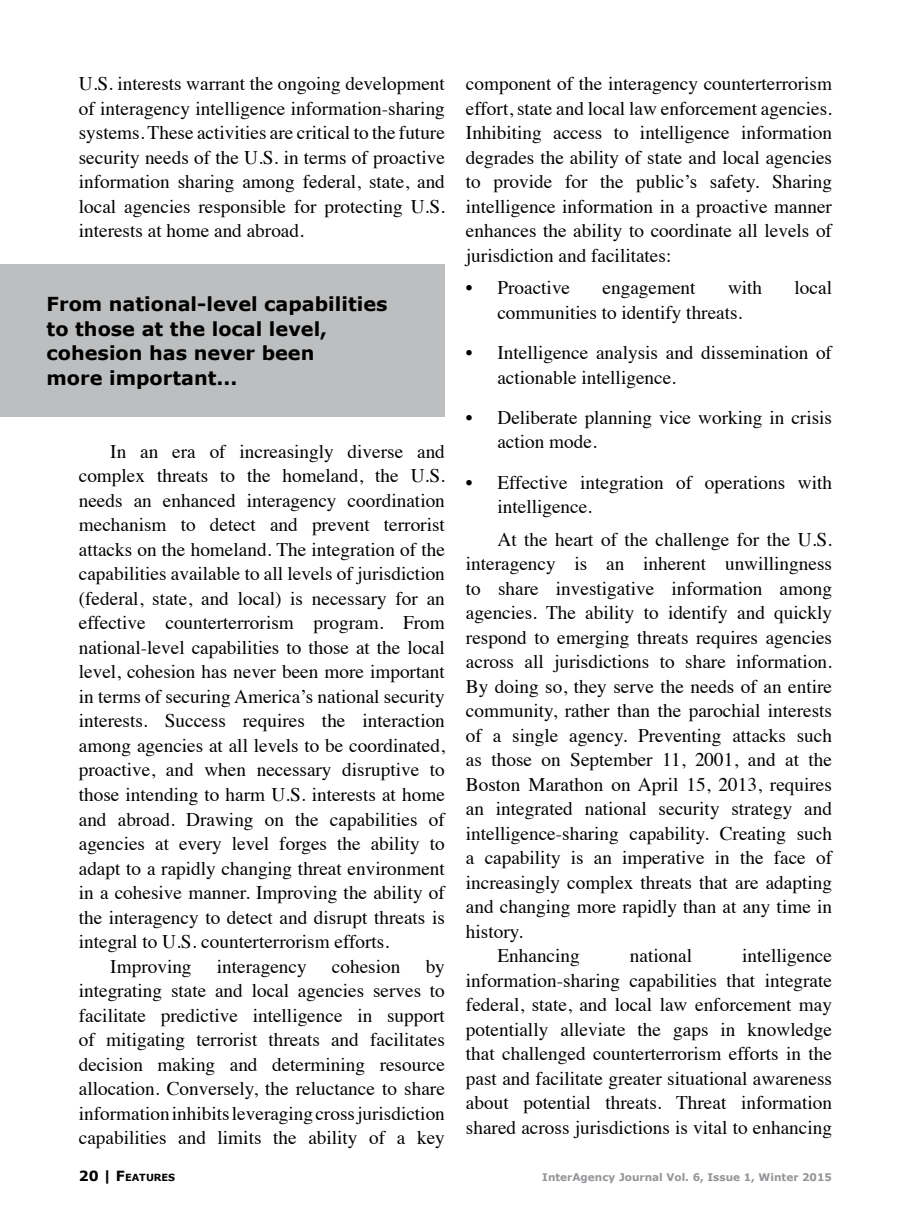
<style>
.page{position:relative;width:914px;height:1229px;background:#fff}
.page>*{position:absolute;margin:0;border:0;box-sizing:border-box;transform-origin:0 0}
.t1{font:19.25px/24.5px "Times";color:#000;text-align:justify}
.t2{font:700 19.25px/24.5px "Verdana";color:#000}
.t3{font:700 10.5px "Verdana";color:#939598}
.t4{font:700 9.8px "Verdana";color:#000}
.s1{font-size:14px}
</style>
<div class="page">
<div style="left:0;top:264px;width:445px;height:152px;background:#bcbec0"></div>
<p class="t1" style="left:79px;top:70px;width:367px">U.S. interests warrant the ongoing development of interagency intelligence information-sharing systems. These activities are critical to the future security needs of the U.S. in terms of proactive information sharing among federal, state, and local agencies responsible for protecting U.S. interests at home and abroad.</p>
<p class="t2" style="left:47px;top:291px;width:342px">From national-level capabilities to those at the local level, cohesion has never been<br>more important...</p>
<p class="t1" style="left:110px;top:437px;width:336px">In an era of increasingly diverse and</p>
<p class="t1" style="left:79px;top:462px;width:367px">complex threats to the homeland, the U.S.</p>
<p class="t1" style="left:79px;top:486px;width:367px">needs an enhanced interagency coordination</p>
<p class="t1" style="left:79px;top:511px;width:367px">mechanism to detect and prevent terrorist</p>
<p class="t1" style="left:79px;top:535px;width:367px">attacks on the homeland. The integration of the</p>
<p class="t1" style="left:79px;top:560px;width:367px">capabilities available to all levels of jurisdiction</p>
<p class="t1" style="left:79px;top:584px;width:367px">(federal, state, and local) is necessary for an</p>
<p class="t1" style="left:79px;top:609px;width:367px">effective counterterrorism program. From</p>
<p class="t1" style="left:79px;top:633px;width:367px">national-level capabilities to those at the local</p>
<p class="t1" style="left:79px;top:658px;width:367px">level, cohesion has never been more important</p>
<p class="t1" style="left:79px;top:682px;width:367px">in terms of securing America’s national security</p>
<p class="t1" style="left:79px;top:707px;width:367px">interests. Success requires the interaction</p>
<p class="t1" style="left:79px;top:731px;width:367px">among agencies at all levels to be coordinated,</p>
<p class="t1" style="left:79px;top:756px;width:367px">proactive, and when necessary disruptive to</p>
<p class="t1" style="left:79px;top:780px;width:367px">those intending to harm U.S. interests at home</p>
<p class="t1" style="left:79px;top:805px;width:367px">and abroad. Drawing on the capabilities of</p>
<p class="t1" style="left:79px;top:829px;width:367px">agencies at every level forges the ability to</p>
<p class="t1" style="left:79px;top:854px;width:367px">adapt to a rapidly changing threat environment</p>
<p class="t1" style="left:79px;top:878px;width:367px">in a cohesive manner. Improving the ability of</p>
<p class="t1" style="left:79px;top:903px;width:367px">the interagency to detect and disrupt threats is</p>
<p class="t1" style="left:79px;top:927px;width:312px">integral to U.S. counterterrorism efforts.</p>
<p class="t1" style="left:110px;top:952px;width:83px">Improving</p>
<p class="t1" style="left:217px;top:952px;width:91px">interagency</p>
<p class="t1" style="left:332px;top:952px;width:70px">cohesion</p>
<p class="t1" style="left:79px;top:952px;width:367px;text-indent:347px">by integrating state and local agencies serves to facilitate predictive intelligence in support of mitigating terrorist threats and facilitates decision making and determining resource allocation. Conversely, the reluctance to share information inhibits leveraging cross jurisdiction capabilities and limits the ability of a key</p>
<p class="t1" style="left:466px;top:70px;width:367px">component of the interagency counterterrorism effort, state and local law enforcement agencies.<br>Inhibiting access to intelligence information degrades the ability of state and local agencies to provide for the public’s safety. Sharing intelligence information in a proactive manner enhances the ability to coordinate all levels of jurisdiction and facilitates:</p>
<p class="t1" style="left:466px;top:274px;width:106px">• Proactive</p>
<p class="t1" style="left:602px;top:274px;width:95px">engagement</p>
<p class="t1" style="left:728px;top:274px;width:36px">with</p>
<p class="t1" style="left:794px;top:274px;width:39px">local</p>
<p class="t1" style="left:497px;top:298px;width:246px">communities to identify threats.</p>
<p class="t1" style="left:497px;top:339px;width:336px;text-indent:-31px">• Intelligence analysis and dissemination of actionable intelligence.</p>
<p class="t1" style="left:497px;top:403px;width:336px;text-indent:-31px">• Deliberate planning vice working in crisis action mode.</p>
<p class="t1" style="left:497px;top:468px;width:336px;text-indent:-31px">• Effective integration of operations with intelligence.</p>
<p class="t1" style="left:497px;top:525px;width:336px">At the heart of the challenge for the U.S.</p>
<p class="t1" style="left:466px;top:549px;width:367px">interagency is an inherent unwillingness</p>
<p class="t1" style="left:466px;top:574px;width:367px">to share investigative information among</p>
<p class="t1" style="left:466px;top:598px;width:367px">agencies. The ability to identify and quickly</p>
<p class="t1" style="left:466px;top:623px;width:367px">respond to emerging threats requires agencies</p>
<p class="t1" style="left:466px;top:647px;width:367px">across all jurisdictions to share information.</p>
<p class="t1" style="left:466px;top:672px;width:367px">By doing so, they serve the needs of an entire</p>
<p class="t1" style="left:466px;top:696px;width:367px">community, rather than the parochial interests</p>
<p class="t1" style="left:466px;top:721px;width:367px">of a single agency. Preventing attacks such</p>
<p class="t1" style="left:466px;top:746px;width:367px">as those on September 11, 2001, and at the</p>
<p class="t1" style="left:466px;top:770px;width:367px">Boston Marathon on April 15, 2013, requires</p>
<p class="t1" style="left:466px;top:795px;width:367px">an integrated national security strategy and</p>
<p class="t1" style="left:466px;top:819px;width:367px">intelligence-sharing capability. Creating such</p>
<p class="t1" style="left:466px;top:844px;width:367px">a capability is an imperative in the face of</p>
<p class="t1" style="left:466px;top:868px;width:367px">increasingly complex threats that are adapting</p>
<p class="t1" style="left:466px;top:893px;width:367px">and changing more rapidly than at any time in</p>
<p class="t1" style="left:466px;top:917px;width:59px">history.</p>
<p class="t1" style="left:497px;top:942px;width:84px">Enhancing</p>
<p class="t1" style="left:630px;top:942px;width:64px">national</p>
<p class="t1" style="left:466px;top:942px;width:367px;text-indent:276px">intelligence information-sharing capabilities that integrate federal, state, and local law enforcement may potentially alleviate the gaps in knowledge that challenged counterterrorism efforts in the past and facilitate greater situational awareness about potential threats. Threat information shared across jurisdictions is vital to enhancing</p>
<p class="t4" style="left:79px;top:1171px;width:98px"><span class="s1">20 |</span> <span class="s1">F</span>EATURES</p>
<p class="t3" style="left:542px;top:1170px;width:291px">InterAgency Journal Vol. 6, Issue 1, Winter 2015</p>
</div>
